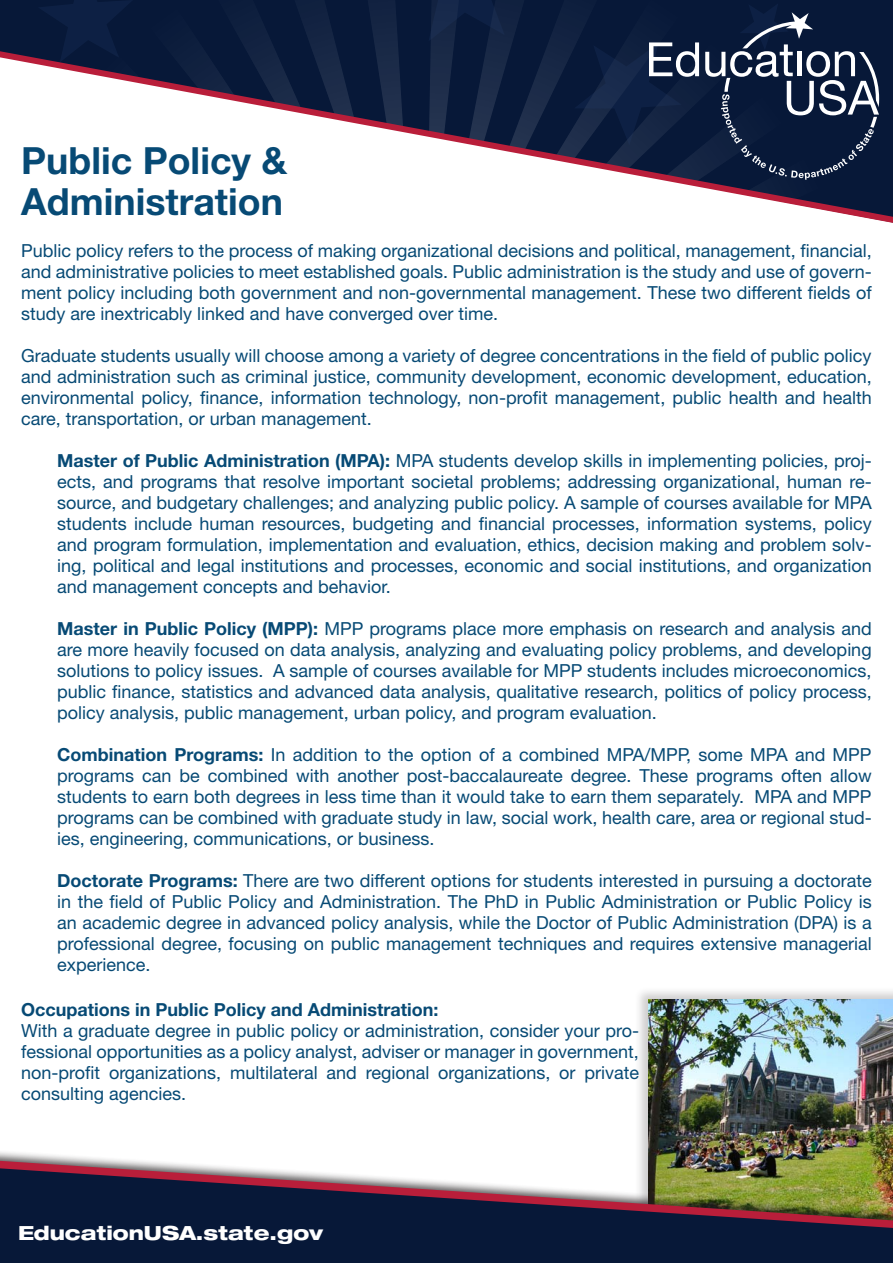
<style>
.page{position:relative;width:893px;height:1263px;background:#fff}
.page>*{position:absolute;margin:0;border:0;box-sizing:border-box;transform-origin:0 0}
.t1{font:700 37.5px "Helvetica Neue LT Std";color:#074a75}
.t2{font:800 expanded 19.5px "Helvetica Neue LT Std";color:#fff}
.t3{font:18px/21px "Helvetica Neue LT Std";color:#074a75;text-align:justify}
.t4{font:700 18px "Helvetica Neue LT Std";color:#074a75}
.s1{font-weight:700}
</style>
<div class="page">
<div style="left:0;top:0;width:893px;height:47px;background:#071838"></div>
<svg style="left:0;top:47px;width:893px;height:176px"></svg>
<svg style="left:38px;top:0;width:843px;height:201px"></svg>
<div style="left:635px;top:986px;width:258px;height:243px;background:#231f20;opacity:.22"></div>
<img style="left:648px;top:1000px;width:245px;height:148px">
<div style="left:0;top:1148px;width:893px;height:115px;background:#231f20;opacity:.75"></div>
<svg style="left:0;top:1153px;width:893px;height:110px;background:#50505a"></svg>
<p class="t1" style="left:21px;top:137px;width:267px">Public Policy &amp;</p>
<p class="t1" style="left:21px;top:178px;width:263px">Administration</p>
<p class="t3" style="left:21px;top:239px;width:852px">Public policy refers to the process of making organizational decisions and political, management, financial, and administrative policies to meet established goals. Public administration is the study and use of govern&shy;ment policy including both government and non-governmental management. These two different fields of study are inextricably linked and have converged over time.</p>
<p class="t3" style="left:21px;top:344px;width:852px">Graduate students usually will choose among a variety of degree concentrations in the field of public policy and administration such as criminal justice, community development, economic development, education, environmental policy, finance, information technology, non-profit management, public health and health care, transportation, or urban management.</p>
<p class="t3" style="left:57px;top:449px;width:816px"><span class="s1">Master of Public Administration (MPA):</span> MPA students develop skills in implementing policies, proj&shy;ects, and programs that resolve important societal problems; addressing organizational, human re&shy;source, and budgetary challenges; and analyzing public policy. A sample of courses available for MPA students include human resources, budgeting and financial processes, information systems, policy and program formulation, implementation and evaluation, ethics, decision making and problem solv&shy;ing, political and legal institutions and processes, economic and social institutions, and organization and management concepts and behavior.</p>
<p class="t3" style="left:57px;top:617px;width:816px"><span class="s1">Master in Public Policy (MPP):</span> MPP programs place more emphasis on research and analysis and are more heavily focused on data analysis, analyzing and evaluating policy problems, and developing solutions to policy issues. A sample of courses available for MPP students includes microeconomics, public finance, statistics and advanced data analysis, qualitative research, politics of policy process, policy analysis, public management, urban policy, and program evaluation.</p>
<p class="t3" style="left:57px;top:743px;width:816px"><span class="s1">Combination Programs:</span> In addition to the option of a combined MPA/MPP, some MPA and MPP programs can be combined with another post-baccalaureate degree. These programs often allow students to earn both degrees in less time than it would take to earn them separately. MPA and MPP programs can be combined with graduate study in law, social work, health care, area or regional stud&shy;ies, engineering, communications, or business.</p>
<p class="t3" style="left:57px;top:869px;width:816px"><span class="s1">Doctorate Programs:</span> There are two different options for students interested in pursuing a doctorate in the field of Public Policy and Administration. The PhD in Public Administration or Public Policy is an academic degree in advanced policy analysis, while the Doctor of Public Administration (DPA) is a professional degree, focusing on public management techniques and requires extensive managerial experience.</p>
<p class="t4" style="left:21px;top:998px;width:419px">Occupations in Public Policy and Administration:</p>
<p class="t3" style="left:21px;top:1019px;width:619px">With a graduate degree in public policy or administration, consider your pro&shy;fessional opportunities as a policy analyst, adviser or manager in government, non-profit organizations, multilateral and regional organizations, or private consulting agencies.</p>
<p class="t2" style="left:18px;top:1220px;width:307px">EducationUSA.state.gov</p>
</div>
